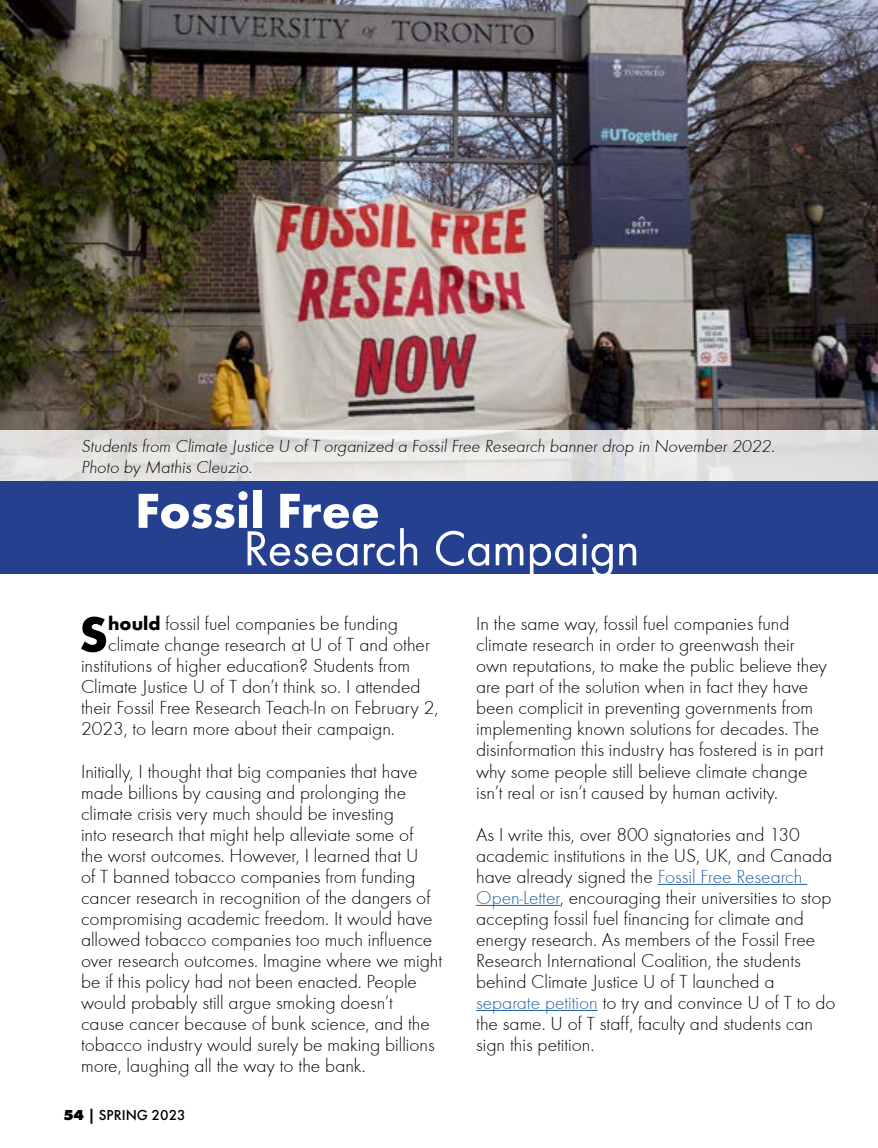
<style>
.page{position:relative;width:878px;height:1148px;background:#fff}
.page>*{position:absolute;margin:0;border:0;box-sizing:border-box;transform-origin:0 0}
.t1{font:51px "Futura T";letter-spacing:-.01em;color:#fff}
.t2{font:700 51px "Futura T";letter-spacing:-.005em;color:#fff}
.t3{font:700 51px "Futura T";color:#000}
.t4{font:19.5px/21px "Futura T Ligh";color:#000}
.t5{font:18px/21.6px "Futura T Ligh";color:#000}
.t6{font:500 15px "Futura PT";color:#000}
.s1{font-family:"Futura T";font-weight:700}
.s2{font-weight:800}
.s3{color:#215e9e}
</style>
<div class="page">
<hr style="left:657px;top:884px;width:150px;height:1px;background:#215e9e">
<hr style="left:476px;top:905px;width:84px;height:1px;background:#215e9e">
<hr style="left:476px;top:1010px;width:121px;height:1px;background:#215e9e">
<img style="left:0;top:0;width:878px;height:431px">
<div style="left:0;top:481px;width:878px;height:93px;background:#25408f"></div>
<svg style="left:0;top:431px;width:878px;height:50px;background:#e3e2e0"></svg>
<p class="t5" style="left:81px;top:435px;width:697px">Students from Climate Justice U of T organized a Fossil Free Research banner drop in November 2022.<br>Photo by Mathis Cleuzio.</p>
<h1 class="t2" style="left:135px;top:480px;width:246px">Fossil Free</h1>
<h1 class="t1" style="left:243px;top:519px;width:398px">Research Campaign</h1>
<h1 class="t3" style="left:79px;top:604px;width:31px">S</h1>
<p class="t4" style="left:108px;top:614px;width:291px"><span class="s1">hould</span> fossil fuel companies be funding</p>
<p class="t4" style="left:108px;top:635px;width:323px">climate change research at U of T and other</p>
<p class="t4" style="left:81px;top:656px;width:330px">institutions of higher education? Students from</p>
<p class="t4" style="left:81px;top:677px;width:341px">Climate Justice U of T don’t think so. I attended</p>
<p class="t4" style="left:81px;top:698px;width:359px">their Fossil Free Research Teach-In on February 2,</p>
<p class="t4" style="left:81px;top:719px;width:315px">2023, to learn more about their campaign.</p>
<p class="t4" style="left:81px;top:761px;width:363px">Initially, I thought that big companies that have made billions by causing and prolonging the climate crisis very much should be investing<br>into research that might help alleviate some of<br>the worst outcomes. However, I learned that U<br>of T banned tobacco companies from funding cancer research in recognition of the dangers of compromising academic freedom. It would have allowed tobacco companies too much influence over research outcomes. Imagine where we might be if this policy had not been enacted. People would probably still argue smoking doesn’t<br>cause cancer because of bunk science, and the tobacco industry would surely be making billions more, laughing all the way to the bank.</p>
<p class="t6" style="left:63px;top:1106px;width:124px"><span class="s2">54</span> <span class="s2">|</span> SPRING 2023</p>
<p class="t4" style="left:476px;top:614px;width:352px">In the same way, fossil fuel companies fund climate research in order to greenwash their own reputations, to make the public believe they are part of the solution when in fact they have been complicit in preventing governments from implementing known solutions for decades. The disinformation this industry has fostered is in part why some people still believe climate change isn’t real or isn’t caused by human activity.</p>
<p class="t4" style="left:476px;top:824px;width:361px">As I write this, over 800 signatories and 130 academic institutions in the US, UK, and Canada have already signed the <span class="s3">Fossil Free Research Open-Letter</span>, encouraging their universities to stop accepting fossil fuel financing for climate and energy research. As members of the Fossil Free Research International Coalition, the students behind Climate Justice U of T launched a <span class="s3">separate petition</span> to try and convince U of T to do the same. U of T staff, faculty and students can sign this petition.</p>
</div>
